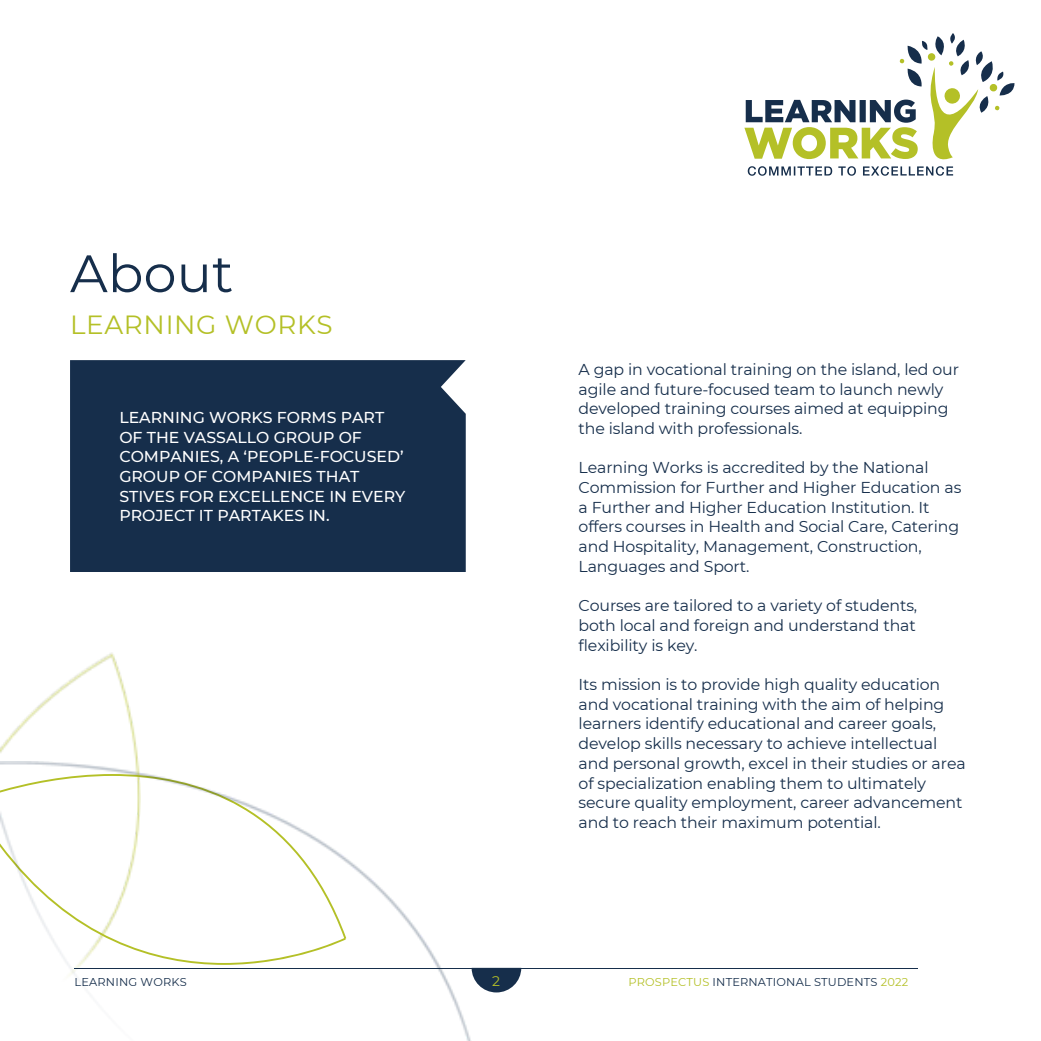
<style>
.page{position:relative;width:1041px;height:1041px;background:#fff}
.page>*{position:absolute;margin:0;border:0;box-sizing:border-box;transform-origin:0 0}
.t1{font:52.5px "Montserrat";color:#162e4b}
.t2{font:26.25px "Montserrat";letter-spacing:.025em;color:#b4c027}
.t3{font:15.75px/19.8px "Montserrat";letter-spacing:-.01em;color:#162e4b}
.t4{font:500 15.75px/19.8px "Montserrat";color:#fff}
.t5{font:14px "Montserrat";color:#b4c027}
.t6{font:11.38px "Montserrat";letter-spacing:.015em;color:#162e4b}
.s1{color:#b4c027}
</style>
<div class="page">
<div style="left:70px;top:360px;width:396px;height:212px;background:#162e4b"></div>
<svg style="left:744px;top:33px;width:270px;height:143px"></svg>
<img style="left:140px;top:773px;width:331px;height:268px">
<img style="left:0;top:652px;width:140px;height:326px">
<hr style="left:74px;top:968px;width:844px;height:1px;background:#162e4b">
<svg style="left:472px;top:969px;width:49px;height:23px"></svg>
<h1 class="t1" style="left:70px;top:241px;width:165px">About</h1>
<h2 class="t2" style="left:70px;top:308px;width:264px">LEARNING WORKS</h2>
<p class="t4" style="left:119px;top:407px;width:287px">LEARNING WORKS FORMS PART<br>OF THE VASSALLO GROUP OF<br>COMPANIES, A ‘PEOPLE-FOCUSED’<br>GROUP OF COMPANIES THAT<br>STIVES FOR EXCELLENCE IN EVERY<br>PROJECT IT PARTAKES IN.</p>
<p class="t3" style="left:579px;top:359px;width:382px">A gap in vocational training on the island, led our agile and future-focused team to launch newly developed training courses aimed at equipping the island with professionals.</p>
<p class="t3" style="left:579px;top:458px;width:384px">Learning Works is accredited by the National Commission for Further and Higher Education as a Further and Higher Education Institution. It offers courses in Health and Social Care, Catering and Hospitality, Management, Construction, Languages and Sport.</p>
<p class="t3" style="left:579px;top:596px;width:340px;text-align:justify">Courses are tailored to a variety of students, both local and foreign and understand that flexibility is key.</p>
<p class="t3" style="left:579px;top:674px;width:389px">Its mission is to provide high quality education and vocational training with the aim of helping learners identify educational and career goals, develop skills necessary to achieve intellectual and personal growth, excel in their studies or area of specialization enabling them to ultimately secure quality employment, career advancement and to reach their maximum potential.</p>
<p class="t6" style="left:74px;top:975px;width:114px">LEARNING WORKS</p>
<p class="t5" style="left:492px;top:972px;width:9px">2</p>
<p class="t6" style="left:628px;top:975px;width:281px"><span class="s1">PROSPECTUS</span> INTERNATIONAL STUDENTS <span class="s1">2022</span></p>
</div>
